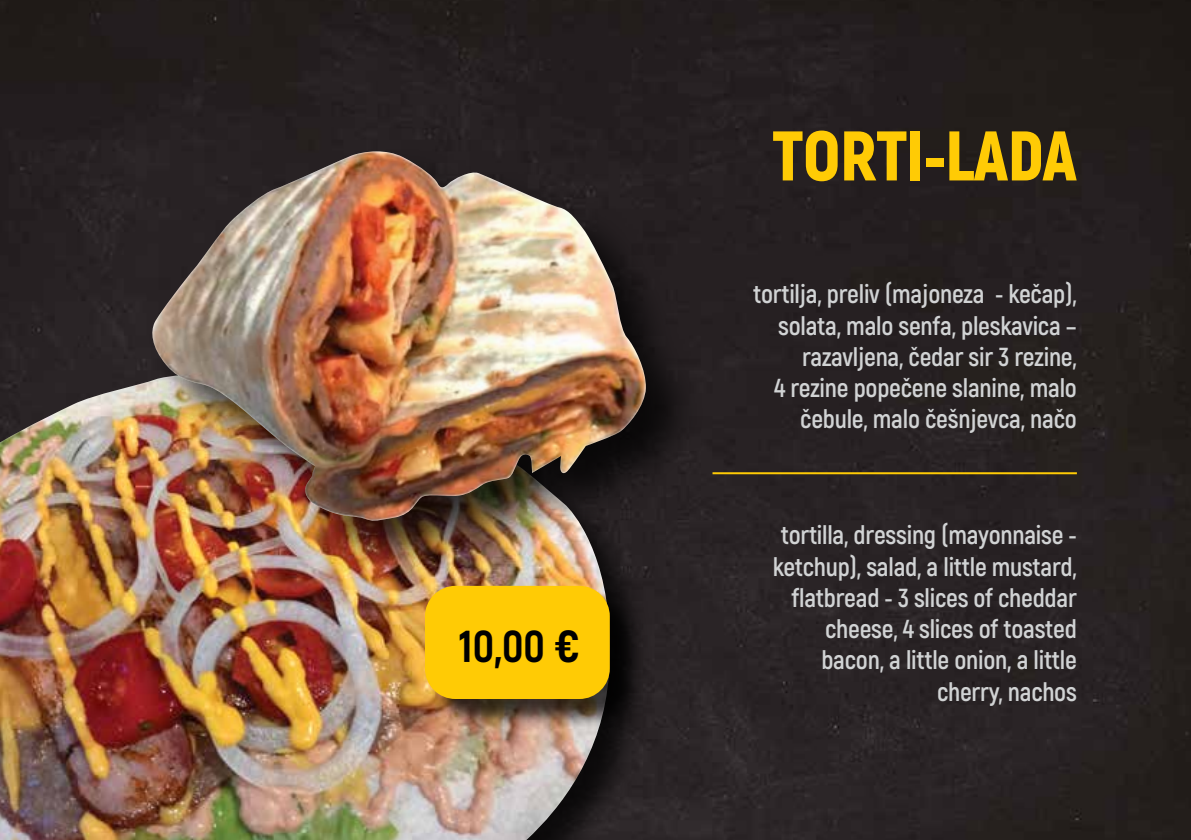
<style>
.page{position:relative;width:1191px;height:840px;background:#fff}
.page>*{position:absolute;margin:0;border:0;box-sizing:border-box;transform-origin:0 0}
.t1{font:900 70px "Akrobat";letter-spacing:-.01em;color:#ffcb05}
.t2{font:800 44.6px "Akrobat";color:#000}
.t3{font:700 26px/31.2px "Akrobat";letter-spacing:-.01em;color:#d1d3d4;text-align:right}
</style>
<div class="page">
<img style="left:0;top:0;width:1191px;height:839px">
<div style="left:0;top:370px;width:655px;height:469px;background:#000;opacity:.75"></div>
<img style="left:0;top:373px;width:610px;height:466px">
<hr style="left:712px;top:472px;width:365px;height:2px;background:#ffcb05">
<div style="left:428px;top:589px;width:213px;height:141px;background:#000;opacity:.75"></div>
<div style="left:425px;top:585px;width:185px;height:113px;background:#ffcb05;border-radius:30px"></div>
<div style="left:148px;top:147px;width:556px;height:432px;background:#000;opacity:.75"></div>
<img style="left:150px;top:151px;width:496px;height:370px">
<h2 class="t2" style="left:459px;top:617px;width:122px">10,00 €</h2>
<h1 class="t1" style="left:772px;top:110px;width:306px">TORTI-LADA</h1>
<p class="t3" style="left:753px;top:278px;width:325px">tortilja, preliv (majoneza - kečap), solata, malo senfa, pleskavica – razavljena, čedar sir 3 rezine,<br>4 rezine popečene slanine, malo čebule, malo češnjevca, načo</p>
<p class="t3" style="left:772px;top:519px;width:306px">tortilla, dressing (mayonnaise - ketchup), salad, a little mustard, flatbread - 3 slices of cheddar cheese, 4 slices of toasted bacon, a little onion, a little cherry, nachos</p>
</div>
